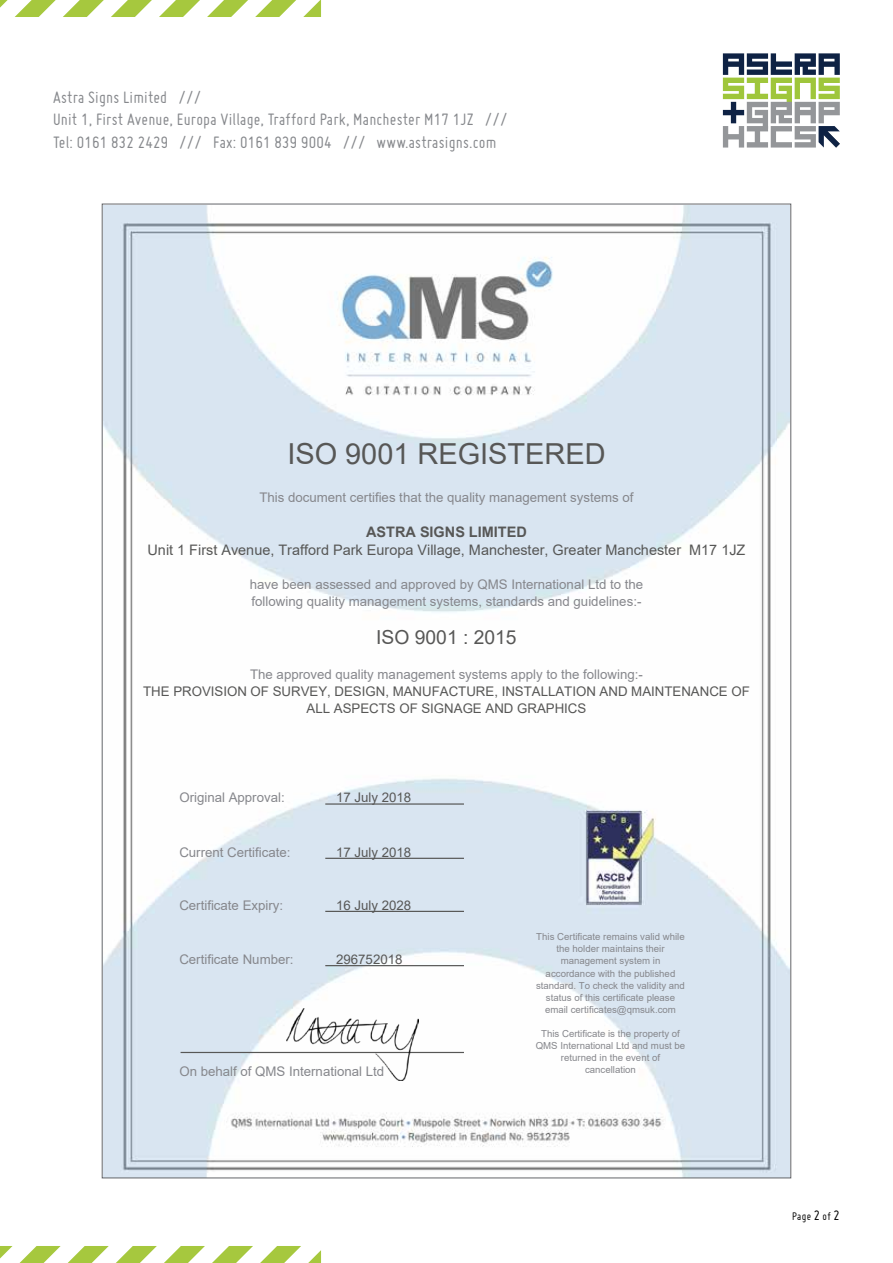
<style>
.page{position:relative;width:893px;height:1263px;background:#fff}
.page>*{position:absolute;margin:0;border:0;box-sizing:border-box;transform-origin:0 0}
.t1{font:28.95px "Arial";color:#575756}
.t2{font:19.35px "Arial";color:#575756}
.t3{font:18px/22.5px "Miso";letter-spacing:.01em;color:#86888c}
.t4{font:14.4px "Arial";color:#575756}
.t5{font:700 14.4px "Arial";color:#575756}
.t6{font:13.2px/17px "Arial";color:#86878c}
.t7{font:13.2px/17px "Arial";color:#575756;text-align:center}
.t8{font:12px "Miso";letter-spacing:.03em;color:#000}
.t9{font:9.6px/12px "Arial";color:#86878c;text-align:center}
.s1{font-size:15px}
</style>
<div class="page">
<img style="left:104px;top:206px;width:685px;height:970px">
<hr style="left:325px;top:803px;width:139px;height:2px;background:#575756">
<hr style="left:325px;top:858px;width:139px;height:1px;background:#575756">
<hr style="left:325px;top:911px;width:139px;height:1px;background:#575756">
<hr style="left:325px;top:965px;width:139px;height:1px;background:#575756">
<hr style="left:181px;top:1052px;width:283px;height:1px;background:#575756">
<img style="left:287px;top:1008px;width:132px;height:73px">
<svg style="left:723px;top:53px;width:117px;height:95px"></svg>
<svg style="left:0;top:0;width:321px;height:17px"></svg>
<svg style="left:0;top:1246px;width:321px;height:17px"></svg>
<h3 class="t3" style="left:53px;top:85px;width:456px">Astra Signs Limited ///<br>Unit 1, First Avenue, Europa Village, Trafford Park, Manchester M17 1JZ ///<br>Tel: 0161 832 2429 /// Fax: 0161 839 9004 /// www.astrasigns.com</h3>
<h1 class="t1" style="left:287px;top:434px;width:320px">ISO 9001 REGISTERED</h1>
<p class="t6" style="left:259px;top:489px;width:376px">This document certifies that the quality management systems of</p>
<p class="t5" style="left:366px;top:522px;width:162px">ASTRA SIGNS LIMITED</p>
<p class="t4" style="left:147px;top:540px;width:599px">Unit 1 First Avenue, Trafford Park Europa Village, Manchester, Greater Manchester M17 1JZ</p>
<p class="t6" style="left:250px;top:575px;width:395px">have been assessed and approved by QMS International Ltd to the following quality management systems, standards and guidelines:-</p>
<h2 class="t2" style="left:376px;top:624px;width:142px">ISO 9001 : 2015</h2>
<p class="t6" style="left:250px;top:666px;width:394px">The approved quality management systems apply to the following:-</p>
<p class="t7" style="left:143px;top:683px;width:608px">THE PROVISION OF SURVEY, DESIGN, MANUFACTURE, INSTALLATION AND MAINTENANCE OF<br>ALL ASPECTS OF SIGNAGE AND GRAPHICS</p>
<p class="t6" style="left:179px;top:789px;width:107px">Original Approval:</p>
<p class="t7" style="left:336px;top:789px;width:77px">17 July 2018</p>
<p class="t6" style="left:179px;top:843px;width:113px">Current Certificate:</p>
<p class="t7" style="left:336px;top:843px;width:77px">17 July 2018</p>
<p class="t6" style="left:179px;top:896px;width:105px">Certificate Expiry:</p>
<p class="t7" style="left:336px;top:896px;width:77px">16 July 2028</p>
<p class="t6" style="left:179px;top:951px;width:116px">Certificate Number:</p>
<p class="t7" style="left:336px;top:951px;width:68px">296752018</p>
<p class="t6" style="left:179px;top:1063px;width:206px">On behalf of QMS International Ltd</p>
<p class="t9" style="left:536px;top:931px;width:150px">This Certificate remains valid while the holder maintains their management system in accordance with the published standard. To check the validity and status of this certificate please email certificates@qmsuk.com</p>
<p class="t9" style="left:536px;top:1027px;width:151px">This Certificate is the property of<br>QMS International Ltd and must be returned in the event of cancellation</p>
<p class="t8" style="left:792px;top:1209px;width:49px">Page <span class="s1">2</span> of <span class="s1">2</span></p>
</div>
